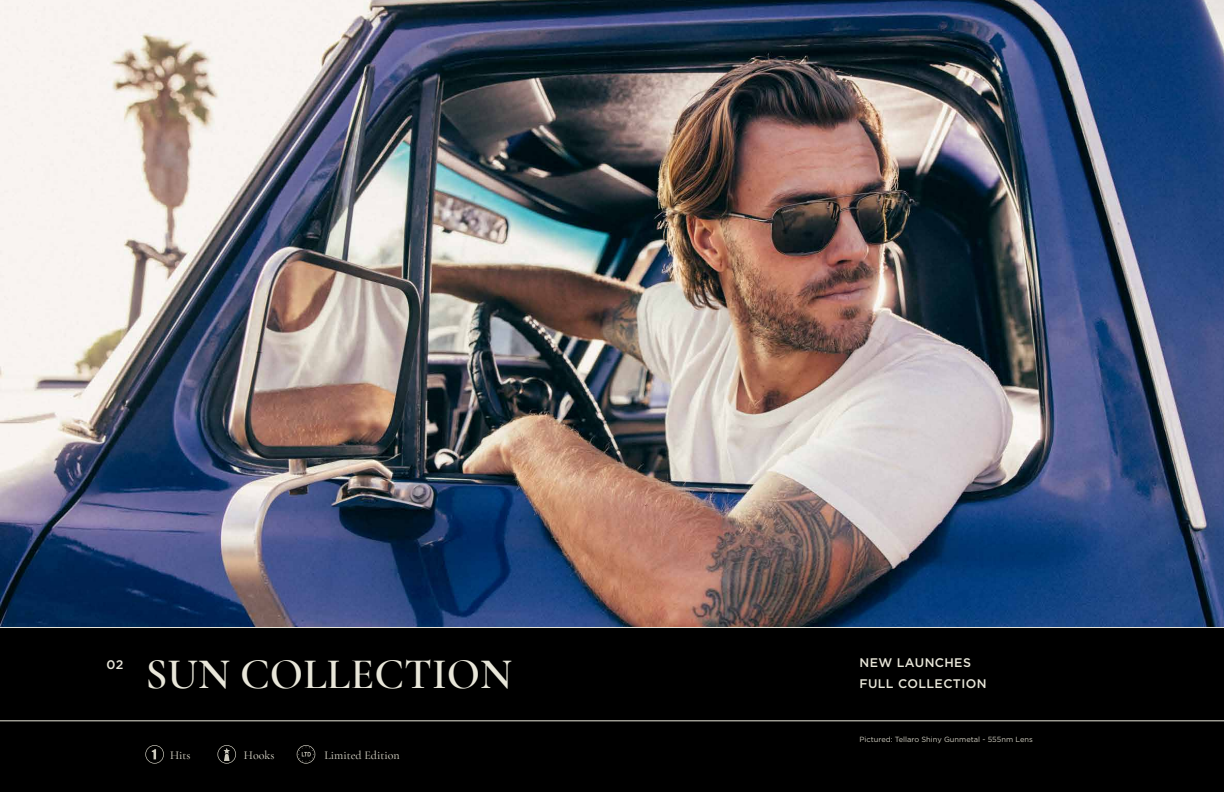
<style>
.page{position:relative;width:1224px;height:792px;background:#000}
.page>*{position:absolute;margin:0;border:0;box-sizing:border-box;transform-origin:0 0}
.t1{font:600 43.6px "Cormorant Garamond";color:#e8e6d9}
.t2{font:500 12.5px/21.2px "Gotham";letter-spacing:.03em;color:#e8e6d9}
.t3{font:500 12px "Cormorant Garamond";color:#cfccbf}
.t4{font:7.5px "Gotham";color:#cfccbf}
</style>
<div class="page">
<img style="left:0;top:0;width:1224px;height:627px">
<hr style="left:0;top:627px;width:1224px;height:1px;background:#e8e6d9">
<hr style="left:0;top:720px;width:1224px;height:1px;background:#e8e6d9">
<svg style="left:145px;top:745px;width:19px;height:19px"></svg>
<svg style="left:297px;top:745px;width:18px;height:19px"></svg>
<svg style="left:217px;top:745px;width:19px;height:19px"></svg>
<h2 class="t2" style="left:107px;top:654px;width:18px">02</h2>
<h2 class="t2" style="left:860px;top:652px;width:128px">NEW LAUNCHES<br>FULL COLLECTION</h2>
<h1 class="t1" style="left:145px;top:647px;width:368px">SUN COLLECTION</h1>
<h3 class="t3" style="left:170px;top:748px;width:22px">Hits</h3>
<h3 class="t3" style="left:244px;top:748px;width:32px">Hooks</h3>
<h3 class="t3" style="left:325px;top:748px;width:77px">Limited Edition</h3>
<p class="t4" style="left:860px;top:735px;width:175px">Pictured: Tellaro Shiny Gunmetal - 555nm Lens</p>
</div>
